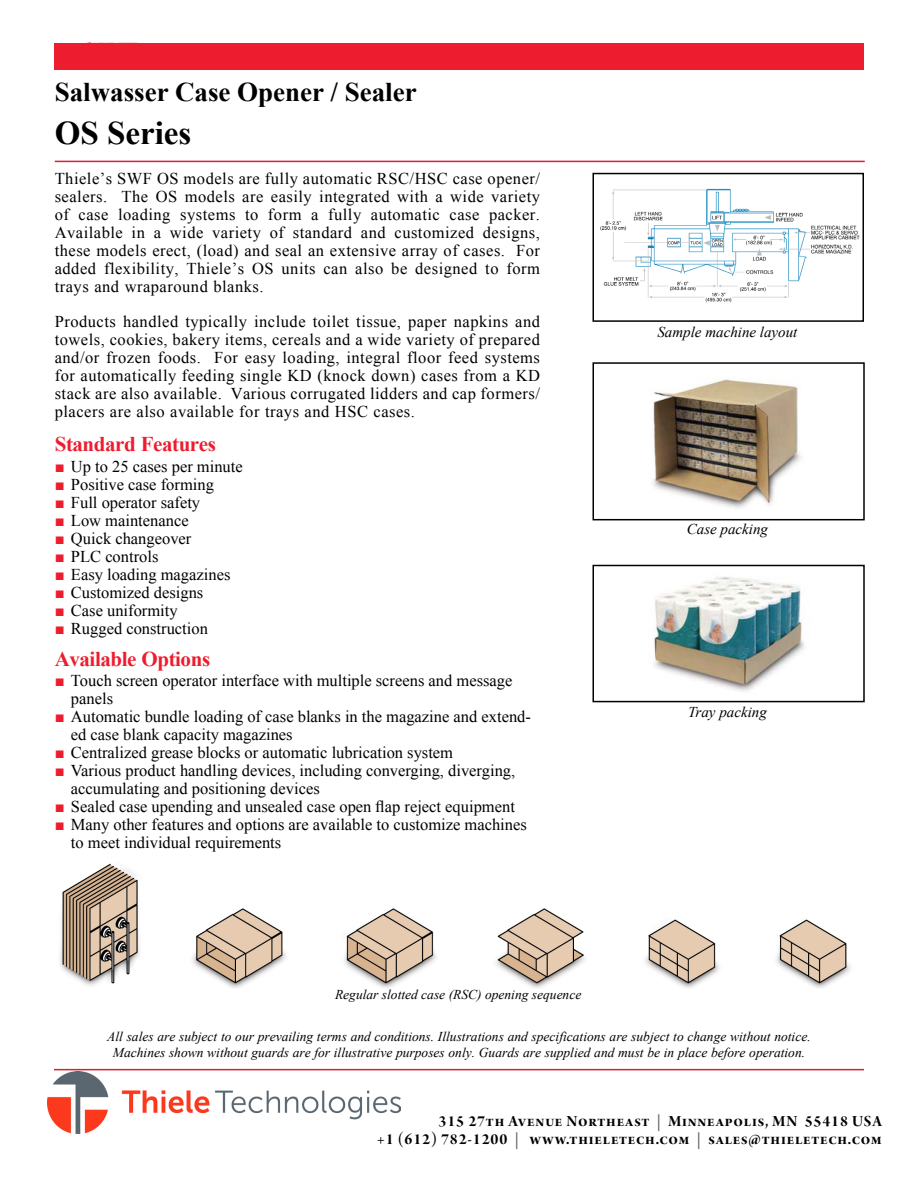
<style>
.page{position:relative;width:918px;height:1188px;background:#fff}
.page>*{position:absolute;margin:0;border:0;box-sizing:border-box;transform-origin:0 0}
.t1{font:700 33px "Times New Roman";color:#000}
.t2{font:700 27px "Times New Roman";color:#000}
.t3{font:700 21px "Times New Roman";letter-spacing:-.02em;color:#ed1c2e}
.t4{font:16.5px/18px "Times New Roman";color:#000}
.t5{font:16.5px/18px "Arno Pro Bold Display";letter-spacing:.05em;color:#000;text-align:right}
.t6{font:italic 15px "Times New Roman";color:#000}
.t7{font:italic 13.5px/16.2px "Times New Roman";color:#000;text-align:center}
.s1{color:#ed1c2e}
.s2{color:#58595b}
</style>
<div class="page">
<hr style="left:54px;top:1069px;width:810px;height:1px;background:#d2232a">
<div style="left:54px;top:43px;width:810px;height:27px;background:#ed1c2e"></div>
<hr style="left:55px;top:161px;width:810px;height:1px;background:#e31837">
<img style="left:48px;top:1072px;width:353px;height:61px">
<img style="left:600px;top:188px;width:260px;height:115px">
<div style="left:592px;top:173px;width:272px;height:149px;border:2px solid #000"></div>
<img style="left:60px;top:863px;width:791px;height:125px">
<img style="left:652px;top:379px;width:149px;height:130px">
<div style="left:592px;top:362px;width:273px;height:158px;border:2px solid #000"></div>
<img style="left:654px;top:577px;width:151px;height:114px">
<div style="left:592px;top:565px;width:273px;height:137px;border:2px solid #000"></div>
<h2 class="t2" style="left:55px;top:73px;width:363px">Salwasser Case Opener / Sealer</h2>
<h1 class="t1" style="left:55px;top:110px;width:138px">OS Series</h1>
<p class="t4" style="left:55px;top:169px;width:487px;text-align:justify">Thiele’s SWF OS models are fully automatic RSC/HSC case opener/ sealers. The OS models are easily integrated with a wide variety of case loading systems to form a fully automatic case packer.<br>Available in a wide variety of standard and customized designs, these models erect, (load) and seal an extensive array of cases. For added flexibility, Thiele’s OS units can also be designed to form trays and wraparound blanks.</p>
<p class="t4" style="left:55px;top:312px;width:487px;text-align:justify">Products handled typically include toilet tissue, paper napkins and towels, cookies, bakery items, cereals and a wide variety of prepared and/or frozen foods. For easy loading, integral floor feed systems for automatically feeding single KD (knock down) cases from a KD stack are also available. Various corrugated lidders and cap formers/ placers are also available for trays and HSC cases.</p>
<p class="t3" style="left:55px;top:430px;width:163px">Standard Features</p>
<p class="t4" style="left:55px;top:457px;width:190px"><span class="s1">■</span> Up to 25 cases per minute</p>
<p class="t4" style="left:55px;top:475px;width:161px"><span class="s1">■</span> Positive case forming</p>
<p class="t4" style="left:55px;top:493px;width:147px"><span class="s1">■</span> Full operator safety</p>
<p class="t4" style="left:55px;top:511px;width:135px"><span class="s1">■</span> Low maintenance</p>
<p class="t4" style="left:55px;top:529px;width:138px"><span class="s1">■</span> Quick changeover</p>
<p class="t4" style="left:55px;top:547px;width:105px"><span class="s1">■</span> PLC controls</p>
<p class="t4" style="left:55px;top:565px;width:177px"><span class="s1">■</span> Easy loading magazines</p>
<p class="t4" style="left:55px;top:583px;width:150px"><span class="s1">■</span> Customized designs</p>
<p class="t4" style="left:55px;top:601px;width:124px"><span class="s1">■</span> Case uniformity</p>
<p class="t4" style="left:55px;top:619px;width:155px"><span class="s1">■</span> Rugged construction</p>
<p class="t3" style="left:55px;top:644px;width:157px">Available Options</p>
<p class="t4" style="left:71px;top:671px;width:443px;text-indent:-16px"><span class="s1">■</span> Touch screen operator interface with multiple screens and message panels</p>
<p class="t4" style="left:71px;top:707px;width:462px;text-indent:-16px"><span class="s1">■</span> Automatic bundle loading of case blanks in the magazine and extend&shy;ed case blank capacity magazines</p>
<p class="t4" style="left:55px;top:743px;width:400px"><span class="s1">■</span> Centralized grease blocks or automatic lubrication system</p>
<p class="t4" style="left:71px;top:761px;width:446px;text-indent:-16px"><span class="s1">■</span> Various product handling devices, including converging, diverging, accumulating and positioning devices</p>
<p class="t4" style="left:55px;top:797px;width:462px"><span class="s1">■</span> Sealed case upending and unsealed case open flap reject equipment</p>
<p class="t4" style="left:71px;top:815px;width:457px;text-indent:-16px"><span class="s1">■</span> Many other features and options are available to customize machines to meet individual requirements</p>
<p class="t7" style="left:335px;top:986px;width:248px">Regular slotted case (RSC) opening sequence</p>
<p class="t6" style="left:657px;top:321px;width:141px">Sample machine layout</p>
<p class="t6" style="left:687px;top:519px;width:83px">Case packing</p>
<p class="t6" style="left:688px;top:701px;width:80px">Tray packing</p>
<p class="t7" style="left:107px;top:1028px;width:705px">All sales are subject to our prevailing terms and conditions. Illustrations and specifications are subject to change without notice.<br>Machines shown without guards are for illustrative purposes only. Guards are supplied and must be in place before operation.</p>
<p class="t5" style="left:377px;top:1113px;width:506px">315 27th Avenue Northeast <span class="s2">|</span> Minneapolis, MN 55418 USA<br>+1 (612) 782-1200 <span class="s2">|</span> www.thieletech.com <span class="s2">|</span> sales@thieletech.com</p>
</div>
